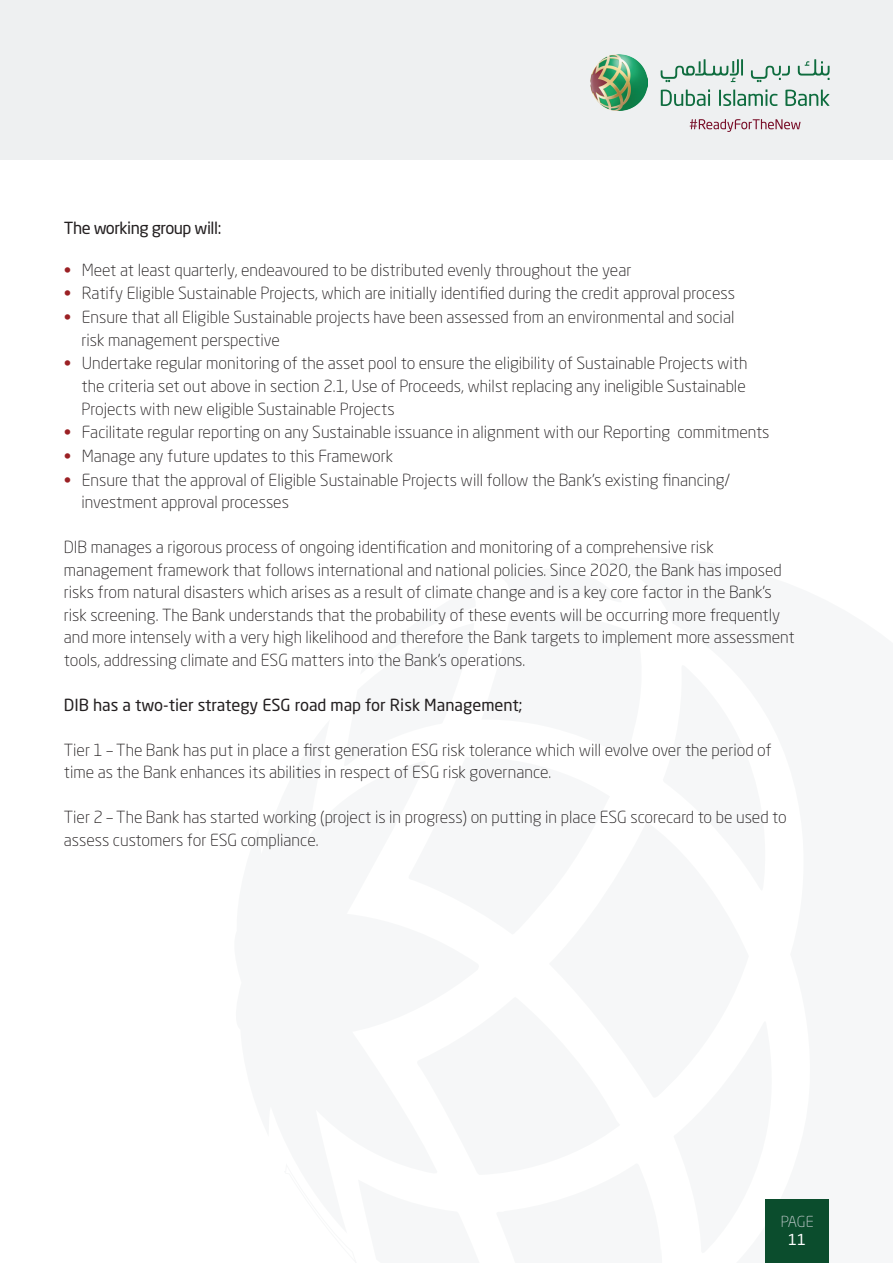
<style>
.page{position:relative;width:893px;height:1263px;background:#fff}
.page>*{position:absolute;margin:0;border:0;box-sizing:border-box;transform-origin:0 0}
.List_Paragraph{font:300 16.5px/22.5px "Neo Sans Std";color:#231f20}
.List_Paragraph-2{font:16.5px "Neo Sans Std";color:#231f20}
.List_Paragraph-3{font:16.5px "Neo Sans Std";letter-spacing:-.03em;color:#231f20}
.t1{font:300 15px "Neo Sans Std";color:#c7ced1}
.t2{font:15px "Neo Sans Std";color:#fff}
.s1{font-weight:500;color:#9b2024}
</style>
<div class="page">
<div style="left:0;top:0;width:893px;height:159px;background:#eef0f1"></div>
<div style="left:765px;top:1199px;width:64px;height:64px;background:#0b4d2d"></div>
<img style="left:591px;top:54px;width:56px;height:57px">
<svg style="left:661px;top:89px;width:49px;height:17px"></svg>
<svg style="left:719px;top:89px;width:58px;height:17px"></svg>
<svg style="left:785px;top:90px;width:44px;height:16px"></svg>
<svg style="left:751px;top:66px;width:39px;height:16px"></svg>
<svg style="left:798px;top:59px;width:32px;height:21px"></svg>
<svg style="left:661px;top:59px;width:82px;height:23px"></svg>
<svg style="left:690px;top:119px;width:110px;height:13px"></svg>
<p class="List_Paragraph-3" style="left:64px;top:218px;width:159px">The working group will:</p>
<p class="List_Paragraph" style="left:64px;top:258px;width:569px"><span class="s1">•</span> Meet at least quarterly, endeavoured to be distributed evenly throughout the year</p>
<p class="List_Paragraph" style="left:64px;top:282px;width:672px"><span class="s1">•</span> Ratify Eligible Sustainable Projects, which are initially identified during the credit approval process</p>
<p class="List_Paragraph" style="left:82px;top:306px;width:654px;text-indent:-17px"><span class="s1">•</span> Ensure that all Eligible Sustainable projects have been assessed from an environmental and social risk management perspective</p>
<p class="List_Paragraph" style="left:82px;top:352px;width:667px;text-align:justify;text-indent:-17px"><span class="s1">•</span> Undertake regular monitoring of the asset pool to ensure the eligibility of Sustainable Projects with the criteria set out above in section 2.1, Use of Proceeds, whilst replacing any ineligible Sustainable Projects with new eligible Sustainable Projects</p>
<p class="List_Paragraph" style="left:64px;top:421px;width:707px"><span class="s1">•</span> Facilitate regular reporting on any Sustainable issuance in alignment with our Reporting commitments</p>
<p class="List_Paragraph" style="left:64px;top:445px;width:331px"><span class="s1">•</span> Manage any future updates to this Framework</p>
<p class="List_Paragraph" style="left:82px;top:468px;width:650px;text-indent:-17px"><span class="s1">•</span> Ensure that the approval of Eligible Sustainable Projects will follow the Bank’s existing financing/ investment approval processes</p>
<p class="List_Paragraph" style="left:64px;top:536px;width:732px">DIB manages a rigorous process of ongoing identification and monitoring of a comprehensive risk management framework that follows international and national policies. Since 2020, the Bank has imposed risks from natural disasters which arises as a result of climate change and is a key core factor in the Bank’s risk screening. The Bank understands that the probability of these events will be occurring more frequently and more intensely with a very high likelihood and therefore the Bank targets to implement more assessment tools, addressing climate and ESG matters into the Bank’s operations.</p>
<p class="List_Paragraph-2" style="left:64px;top:695px;width:460px">DIB has a two-tier strategy ESG road map for Risk Management;</p>
<p class="List_Paragraph" style="left:64px;top:738px;width:709px">Tier 1 – The Bank has put in place a first generation ESG risk tolerance which will evolve over the period of time as the Bank enhances its abilities in respect of ESG risk governance.</p>
<p class="List_Paragraph" style="left:64px;top:806px;width:724px">Tier 2 – The Bank has started working (project is in progress) on putting in place ESG scorecard to be used to assess customers for ESG compliance.</p>
<p class="t1" style="left:781px;top:1212px;width:34px">PAGE</p>
<p class="t2" style="left:788px;top:1230px;width:20px">11</p>
</div>
